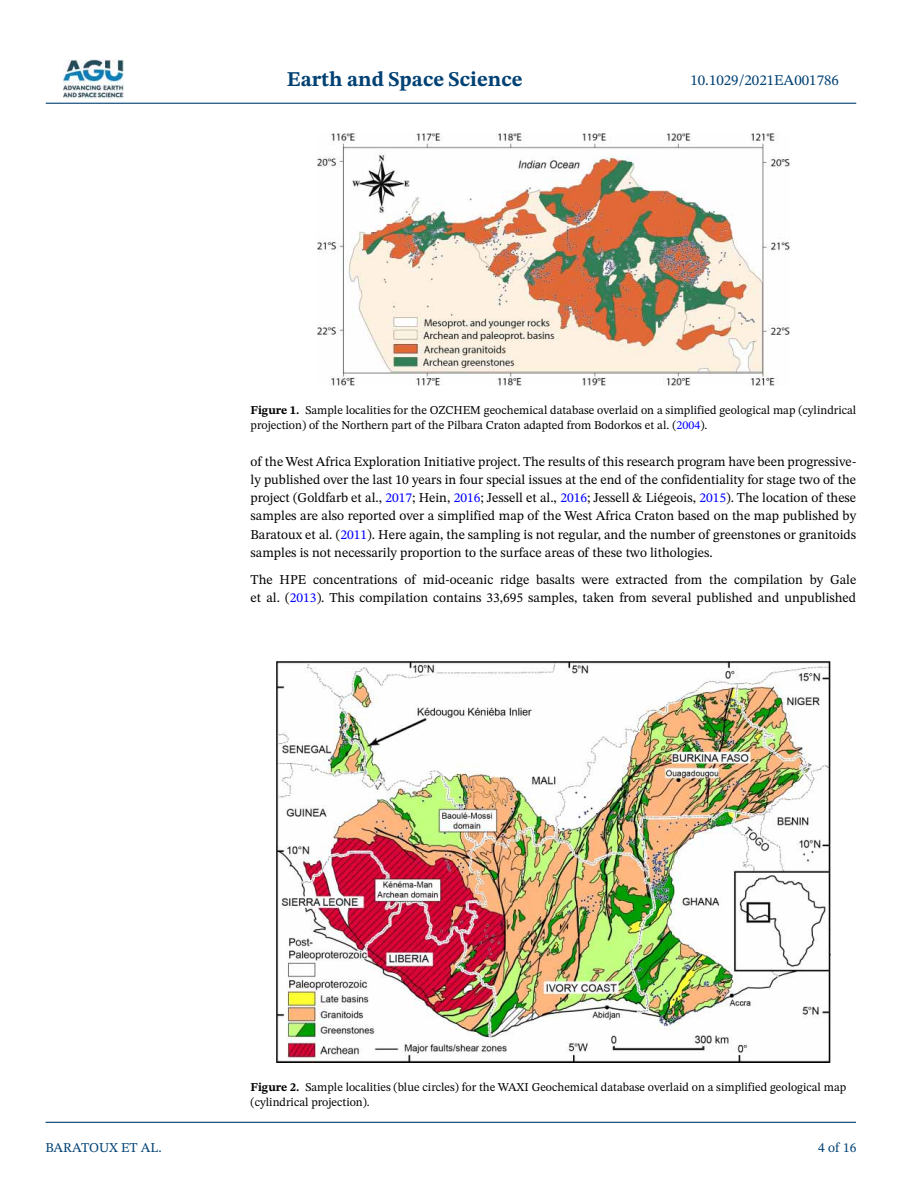
<style>
.page{position:relative;width:902px;height:1183px;background:#fff}
.page>*{position:absolute;margin:0;border:0;box-sizing:border-box;transform-origin:0 0}
.t1{font:700 21px "STIX Two Text";color:#004174}
.t2{font:15px "STIX Two Text";color:#004174}
.t3{font:13.5px/18px "STIX Two Text";color:#000;text-align:justify}
.t4{font:13.5px "STIX Two Text";color:#004174}
.t5{font:12px/15px "STIX Two Text";color:#000}
.s1{font-weight:700}
.s2{color:#00f}
</style>
<div class="page">
<img style="left:63px;top:59px;width:60px;height:40px">
<hr style="left:46px;top:103px;width:810px;height:1px;background:#004174">
<hr style="left:45px;top:1121px;width:810px;height:1px;background:#004174">
<img style="left:277px;top:661px;width:552px;height:401px">
<img style="left:317px;top:134px;width:472px;height:251px">
<h1 class="t1" style="left:287px;top:64px;width:237px">Earth and Space Science</h1>
<p class="t2" style="left:690px;top:69px;width:150px">10.1029/2021EA001786</p>
<p class="t5" style="left:250px;top:402px;width:607px"><span class="s1">Figure 1.</span> Sample localities for the OZCHEM geochemical database overlaid on a simplified geological map (cylindrical projection) of the Northern part of the Pilbara Craton adapted from Bodorkos et al. (<span class="s2">2004</span>).</p>
<p class="t3" style="left:250px;top:453px;width:607px">of the West Africa Exploration Initiative project. The results of this research program have been progressive&shy;ly published over the last 10 years in four special issues at the end of the confidentiality for stage two of the project (Goldfarb et al., <span class="s2">2017</span>; Hein, <span class="s2">2016</span>; Jessell et al., <span class="s2">2016</span>; Jessell &amp; Liégeois, <span class="s2">2015</span>). The location of these samples are also reported over a simplified map of the West Africa Craton based on the map published by Baratoux et al. (<span class="s2">2011</span>). Here again, the sampling is not regular, and the number of greenstones or granitoids samples is not necessarily proportion to the surface areas of these two lithologies.</p>
<p class="t3" style="left:250px;top:570px;width:607px">The HPE concentrations of mid-oceanic ridge basalts were extracted from the compilation by Gale et al. (<span class="s2">2013</span>). This compilation contains 33,695 samples, taken from several published and unpublished</p>
<p class="t4" style="left:45px;top:1137px;width:118px">BARATOUX ET AL.</p>
<p class="t5" style="left:250px;top:1079px;width:597px"><span class="s1">Figure 2.</span> Sample localities (blue circles) for the WAXI Geochemical database overlaid on a simplified geological map (cylindrical projection).</p>
<p class="t4" style="left:818px;top:1137px;width:40px">4 of 16</p>
</div>
